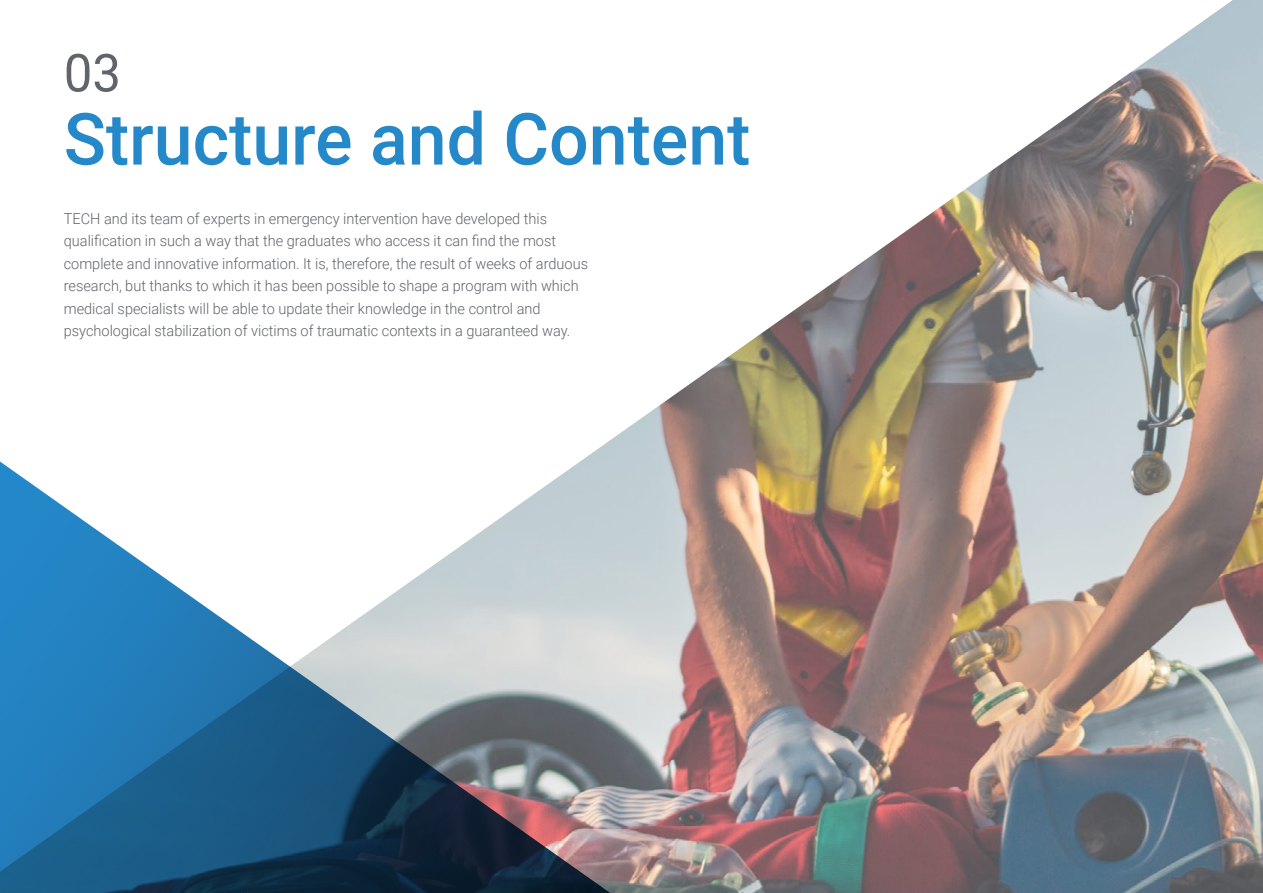
<style>
.page{position:relative;width:1263px;height:893px;background:#fff}
.page>*{position:absolute;margin:0;border:0;box-sizing:border-box;transform-origin:0 0}
.t1{font:500 72px "Roboto";color:#2488c9}
.t2{font:52.5px "Roboto";color:#61646a}
.t3{font:300 15px/22.5px "Roboto";color:#61646a}
</style>
<div class="page">
<img style="left:602px;top:0;width:661px;height:893px">
<svg style="left:0;top:446px;width:640px;height:447px"></svg>
<h2 class="t2" style="left:64px;top:36px;width:59px">03</h2>
<h1 class="t1" style="left:64px;top:89px;width:688px">Structure and Content</h1>
<p class="t3" style="left:64px;top:207px;width:526px">TECH and its team of experts in emergency intervention have developed this qualification in such a way that the graduates who access it can find the most complete and innovative information. It is, therefore, the result of weeks of arduous research, but thanks to which it has been possible to shape a program with which medical specialists will be able to update their knowledge in the control and psychological stabilization of victims of traumatic contexts in a guaranteed way.</p>
</div>
